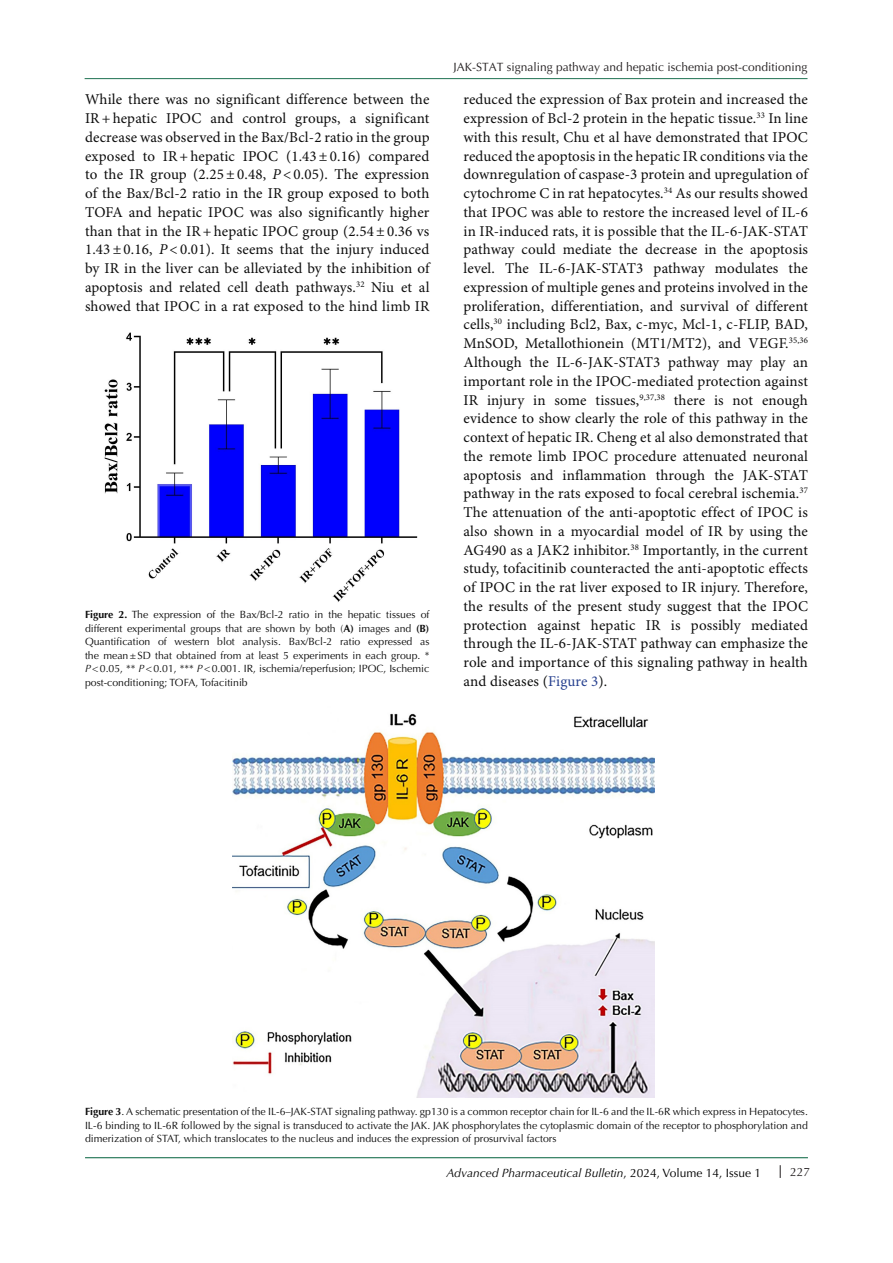
<style>
.page{position:relative;width:893px;height:1263px;background:#fff}
.page>*{position:absolute;margin:0;border:0;box-sizing:border-box;transform-origin:0 0}
.t1{font:15px/18.8px "Minion Pro";letter-spacing:.01em;color:#0d0d0d;text-align:justify}
.t2{font:12px "Optima LT Std";color:#231f20}
.t3{font:italic 12px "Optima LT Std";color:#000}
.t4{font:10.5px/13.5px "Optima LT Std";color:#0d0d0d;text-align:justify}
.s1{font-style:italic}
.s2{color:#0b0c0b}
.s3{color:#253f8e}
.s4{font-weight:700}
.s5{font-style:normal}
</style>
<div class="page">
<svg style="left:780px;top:1165px;width:1px;height:13px"></svg>
<hr style="left:85px;top:1157px;width:723px;height:1px;background:#1e7252">
<hr style="left:85px;top:78px;width:722px;height:1px;background:#1e7252">
<img style="left:104px;top:332px;width:314px;height:270px">
<img style="left:232px;top:713px;width:423px;height:384px">
<p class="t2" style="left:453px;top:60px;width:356px">JAK-STAT signaling pathway and hepatic ischemia post-conditioning</p>
<p class="t1" style="left:85px;top:91px;width:346px">While there was no significant difference between the IR+hepatic IPOC and control groups, a significant decrease was observed in the Bax/Bcl-2 ratio in the group exposed to IR+hepatic IPOC (1.43 ± 0.16) compared to the IR group (2.25± 0.48, <span class="s1">P</span> &lt; 0.05). The expression of the Bax/Bcl-2 ratio in the IR group exposed to both TOFA and hepatic IPOC was also significantly higher than that in the IR+ hepatic IPOC group (2.54 ± 0.36 vs 1.43 ± 0.16, <span class="s1">P</span> &lt; 0.01). It seems that the injury induced by IR in the liver can be alleviated by the inhibition of apoptosis and related cell death pathways.<sup>32</sup> Niu et al showed that IPOC in a rat exposed to the hind limb IR</p>
<p class="t1" style="left:463px;top:91px;width:346px">reduced the expression of Bax protein and increased the expression of Bcl-2 protein in the hepatic tissue.<sup>33</sup> In line with this result, Chu et al have demonstrated that IPOC reduced the apoptosis in the hepatic IR conditions via the downregulation of caspase-3 protein and upregulation of cytochrome C in rat hepatocytes.<sup>34</sup> As our results showed that IPOC was able to restore the increased level of IL-6 in IR-induced rats, it is possible that the IL-6-JAK-STAT pathway could mediate the decrease in the apoptosis level. The IL-6-JAK-STAT3 pathway modulates the expression of multiple genes and proteins involved in the proliferation, differentiation, and survival of different cells,<sup>30</sup> including Bcl2, Bax, c-myc, Mcl-1, c-FLIP, BAD, MnSOD, Metallothionein (MT1/MT2), and VEGF.<sup>35,36<br></sup>Although the IL-6-JAK-STAT3 pathway may play an important role in the IPOC-mediated protection against IR injury in some tissues,<sup>9,37,38</sup> there is not enough evidence to show clearly the role of this pathway in the context of hepatic IR. Cheng et al also demonstrated that the remote limb IPOC procedure attenuated neuronal apoptosis and inflammation through the JAK-STAT pathway in the rats exposed to focal cerebral ischemia.<sup>37<br></sup>The attenuation of the anti-apoptotic effect of IPOC is also shown in a myocardial model of IR by using the AG490 as a JAK2 inhibitor.<sup>38</sup> Importantly, in the current study, tofacitinib counteracted the anti-apoptotic effects of IPOC in the rat liver exposed to IR injury. Therefore, the results of the present study suggest that the IPOC protection against hepatic IR is possibly mediated through the IL-6-JAK-STAT pathway can emphasize the role and importance of this signaling pathway in health and disea<span class="s2">ses (</span><span class="s3">Figure 3</span><span class="s2">).</span></p>
<p class="t4" style="left:85px;top:608px;width:346px"><span class="s4">Figure 2.</span> The expression of the Bax/Bcl-2 ratio in the hepatic tissues of different experimental groups that are shown by both (<span class="s4">A)</span> images and <span class="s4">(B)<br></span>Quantification of western blot analysis. Bax/Bcl-2 ratio expressed as the mean±SD that obtained from at least 5 experiments in each group. * <span class="s1">P</span>&lt;0.05, ** <span class="s1">P</span>&lt;0.01, *** <span class="s1">P</span>&lt;0.001. IR, ischemia/reperfusion; IPOC, Ischemic post-conditioning; TOFA, Tofacitinib</p>
<p class="t4" style="left:85px;top:1105px;width:724px"><span class="s4">Figure 3</span>. A schematic presentation of the IL-6–JAK-STAT signaling pathway. gp130 is a common receptor chain for IL-6 and the IL-6R which express in Hepatocytes.<br>IL-6 binding to IL-6R followed by the signal is transduced to activate the JAK. JAK phosphorylates the cytoplasmic domain of the receptor to phosphorylation and dimerization of STAT, which translocates to the nucleus and induces the expression of prosurvival factors</p>
<p class="t3" style="left:446px;top:1165px;width:316px">Advanced Pharmaceutical Bulletin<span class="s5">, 2024, Volume 14, Issue 1</span></p>
<p class="t2" style="left:790px;top:1165px;width:22px">227</p>
</div>
